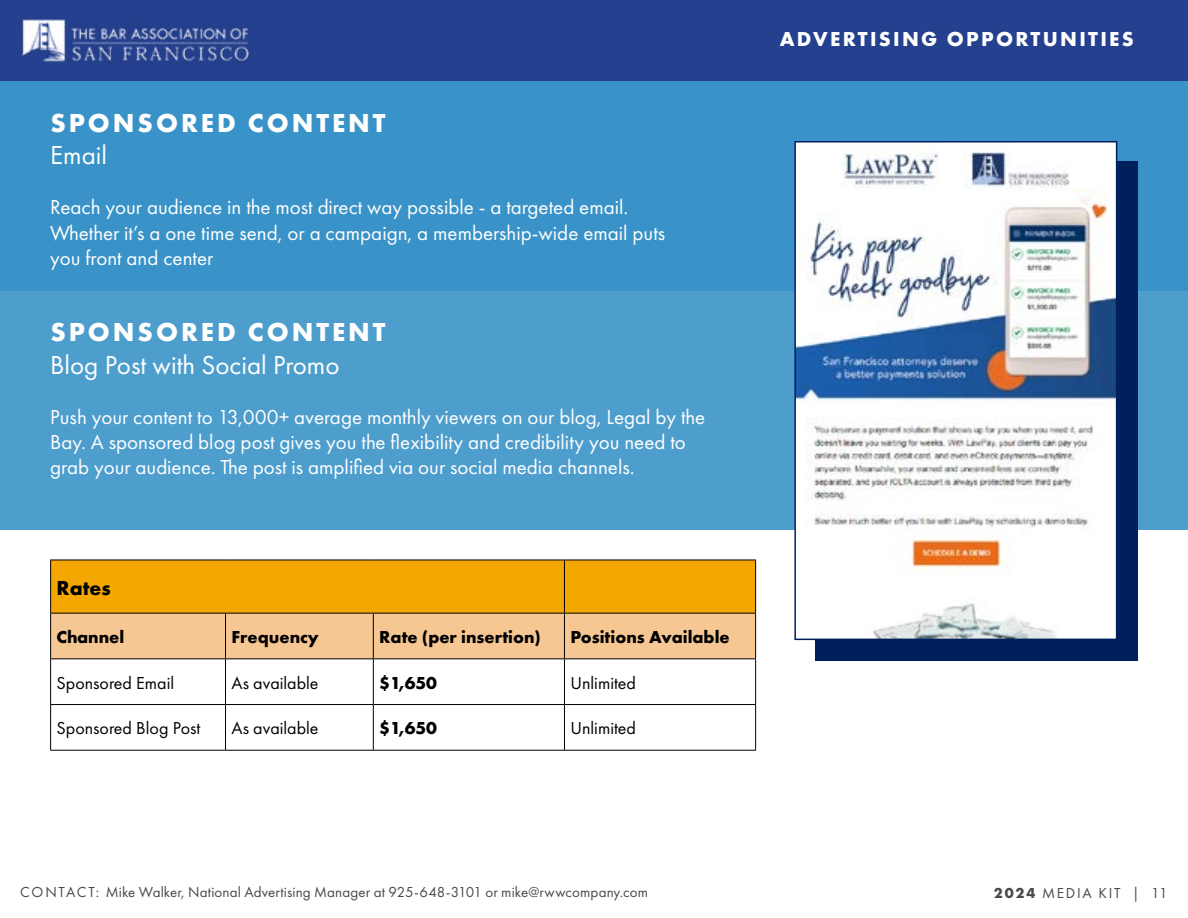
<style>
.page{position:relative;width:1188px;height:918px;background:#fff}
.page>*{position:absolute;margin:0;border:0;box-sizing:border-box;transform-origin:0 0}
.t1{font:700 27px "Futura PT";letter-spacing:.11em;color:#fff}
.t2{font:27px "Futura PT";color:#fff}
.t3{font:21px/25.2px "Futura PT";color:#fff}
.t4{font:700 21px "Futura PT";letter-spacing:.11em;color:#fff}
.t5{font:700 21px "Futura PT";color:#000}
.t6{font:18px "Futura PT";color:#000}
.t7{font:700 18px "Futura PT";color:#000}
.t8{font:15px "Futura PT";letter-spacing:.01em;color:#494949}
.t9{font:15px "Futura PT";letter-spacing:.12em;color:#494949}
.s1{font-weight:700}
</style>
<div class="page">
<div style="left:0;top:0;width:1188px;height:81px;background:#25408f"></div>
<div style="left:0;top:81px;width:1188px;height:210px;background:#3a93c8"></div>
<div style="left:0;top:291px;width:1188px;height:239px;background:#4e9ecd"></div>
<svg style="left:51px;top:561px;width:704px;height:97px;background:#f3b443"></svg>
<hr style="left:50px;top:560px;width:176px;height:1px;background:#000">
<hr style="left:50px;top:560px;width:1px;height:53px;background:#000">
<hr style="left:226px;top:560px;width:147px;height:1px;background:#000">
<hr style="left:373px;top:560px;width:191px;height:1px;background:#000">
<hr style="left:564px;top:560px;width:192px;height:1px;background:#000">
<hr style="left:564px;top:560px;width:1px;height:53px;background:#000">
<hr style="left:755px;top:560px;width:1px;height:53px;background:#000">
<hr style="left:50px;top:613px;width:176px;height:1px;background:#000">
<hr style="left:50px;top:614px;width:1px;height:44px;background:#000">
<hr style="left:226px;top:613px;width:147px;height:1px;background:#000">
<hr style="left:225px;top:614px;width:1px;height:44px;background:#000">
<hr style="left:373px;top:613px;width:191px;height:1px;background:#000">
<hr style="left:373px;top:614px;width:1px;height:44px;background:#000">
<hr style="left:564px;top:613px;width:192px;height:1px;background:#000">
<hr style="left:564px;top:614px;width:1px;height:44px;background:#000">
<hr style="left:755px;top:614px;width:1px;height:44px;background:#000">
<hr style="left:50px;top:658px;width:176px;height:1px;background:#000">
<hr style="left:50px;top:659px;width:1px;height:45px;background:#000">
<hr style="left:226px;top:658px;width:147px;height:1px;background:#000">
<hr style="left:225px;top:659px;width:1px;height:45px;background:#000">
<hr style="left:373px;top:658px;width:191px;height:1px;background:#000">
<hr style="left:373px;top:659px;width:1px;height:45px;background:#000">
<hr style="left:564px;top:658px;width:192px;height:1px;background:#000">
<hr style="left:564px;top:659px;width:1px;height:45px;background:#000">
<hr style="left:755px;top:659px;width:1px;height:45px;background:#000">
<hr style="left:50px;top:704px;width:176px;height:1px;background:#000">
<hr style="left:50px;top:705px;width:1px;height:45px;background:#000">
<hr style="left:226px;top:704px;width:147px;height:1px;background:#000">
<hr style="left:225px;top:705px;width:1px;height:45px;background:#000">
<hr style="left:373px;top:704px;width:191px;height:1px;background:#000">
<hr style="left:373px;top:705px;width:1px;height:45px;background:#000">
<hr style="left:564px;top:704px;width:192px;height:1px;background:#000">
<hr style="left:564px;top:705px;width:1px;height:45px;background:#000">
<hr style="left:755px;top:705px;width:1px;height:45px;background:#000">
<hr style="left:50px;top:750px;width:176px;height:1px;background:#000">
<hr style="left:226px;top:750px;width:147px;height:1px;background:#000">
<hr style="left:373px;top:750px;width:191px;height:1px;background:#000">
<hr style="left:564px;top:750px;width:192px;height:1px;background:#000">
<div style="left:815px;top:161px;width:323px;height:499px;background:#00205c"></div>
<img style="left:797px;top:144px;width:317px;height:493px">
<div style="left:794px;top:141px;width:323px;height:499px;border:2px solid #00205c"></div>
<img style="left:22px;top:19px;width:228px;height:45px">
<p class="t1" style="left:50px;top:105px;width:337px">SPONSORED CONTENT</p>
<p class="t2" style="left:50px;top:139px;width:58px">Email</p>
<p class="t3" style="left:50px;top:195px;width:616px">Reach your audience in the most direct way possible - a targeted email.<br>Whether it’s a one time send, or a campaign, a membership-wide email puts you front and center</p>
<p class="t1" style="left:50px;top:315px;width:337px">SPONSORED CONTENT</p>
<p class="t2" style="left:50px;top:349px;width:291px">Blog Post with Social Promo</p>
<p class="t3" style="left:50px;top:404px;width:657px">Push your content to 13,000+ average monthly viewers on our blog, Legal by the<br>Bay. A sponsored blog post gives you the flexibility and credibility you need to grab your audience. The post is amplified via our social media channels.</p>
<p class="t5" style="left:57px;top:574px;width:56px">Rates</p>
<p class="t7" style="left:57px;top:625px;width:69px">Channel</p>
<p class="t7" style="left:232px;top:625px;width:89px">Frequency</p>
<p class="t7" style="left:379px;top:625px;width:163px">Rate (per insertion)</p>
<p class="t7" style="left:570px;top:625px;width:161px">Positions Available</p>
<p class="t6" style="left:57px;top:672px;width:119px">Sponsored Email</p>
<p class="t6" style="left:232px;top:672px;width:89px">As available</p>
<p class="t7" style="left:379px;top:671px;width:59px">$1,650</p>
<p class="t6" style="left:570px;top:672px;width:67px">Unlimited</p>
<p class="t6" style="left:57px;top:718px;width:145px">Sponsored Blog Post</p>
<p class="t6" style="left:232px;top:718px;width:89px">As available</p>
<p class="t7" style="left:379px;top:717px;width:59px">$1,650</p>
<p class="t6" style="left:570px;top:718px;width:67px">Unlimited</p>
<p class="t4" style="left:780px;top:26px;width:356px">ADVERTISING OPPORTUNITIES</p>
<p class="t8" style="left:20px;top:884px;width:629px">CONTACT: Mike Walker, National Advertising Manager at 925-648-3101 or mike@rwwcompany.com</p>
<p class="t9" style="left:994px;top:884px;width:175px"><span class="s1">2024</span> MEDIA KIT | 11</p>
</div>
